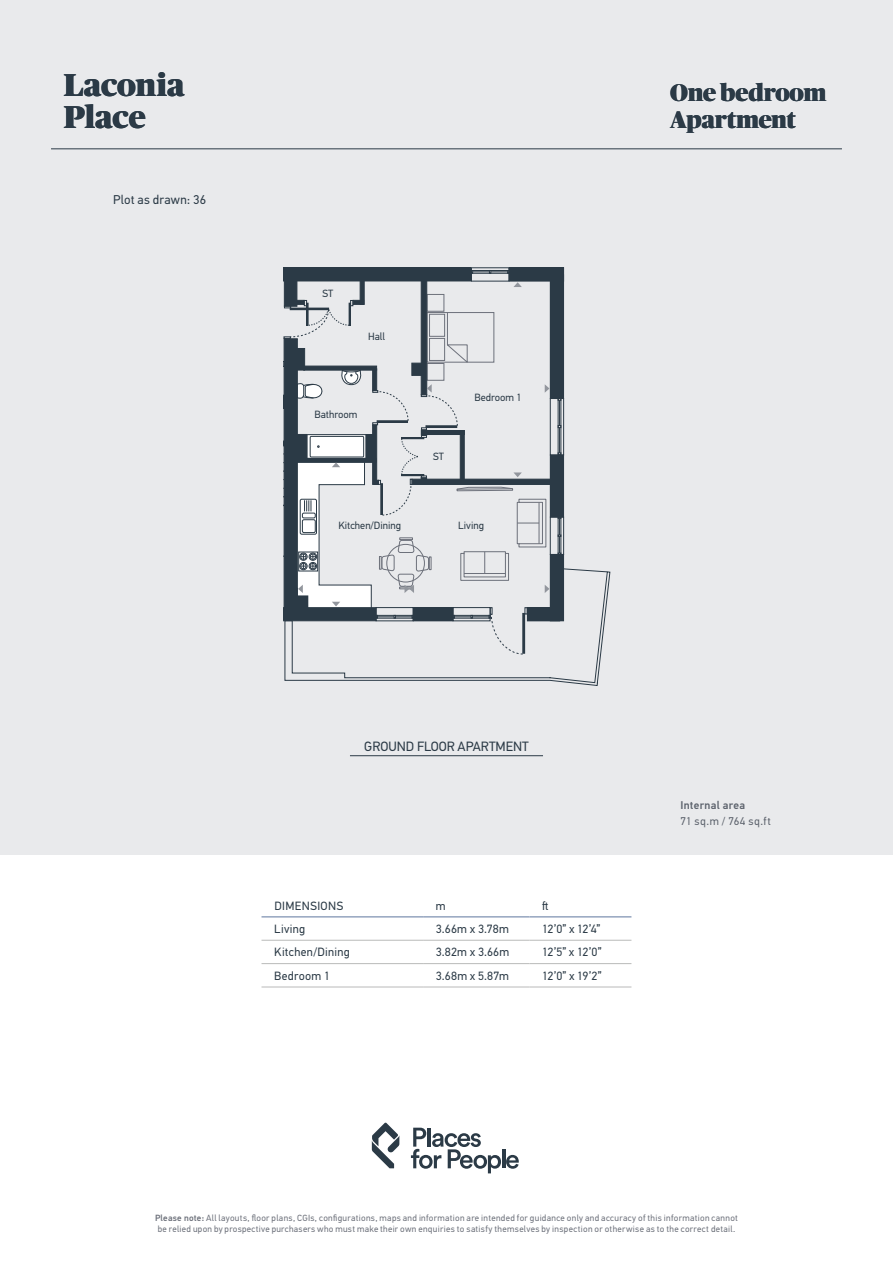
<style>
.page{position:relative;width:893px;height:1263px;background:#fff}
.page>*{position:absolute;margin:0;border:0;box-sizing:border-box;transform-origin:0 0}
.t1{font:900 31.5px/31.5px "Publico";color:#2b3a46}
.t2{font:900 24px "Publico Banner";letter-spacing:-.005em;color:#2b3a46}
.t3{font:13.5px "PF Din Text Std";color:#2b3a46}
.t4{font:12.75px "PF Din Text Std";letter-spacing:.025em;color:#2b3a46}
.t5{font:12px "PF Din Text Std";letter-spacing:.025em;color:#2b3a46}
.t6{font:11.25px "PF Din Text Std";letter-spacing:.045em;color:#5c626c}
.t7{font:500 11.25px "PF Din Text Std";letter-spacing:.025em;color:#5c626c}
.t8{font:10.5px "PF Din Text Std";color:#2b3a46}
.t9{font:9px/10.8px "PF Din Text Std";letter-spacing:.035em;color:#6d717b;text-align:center}
.s1{font-weight:500}
</style>
<div class="page">
<div style="left:0;top:0;width:893px;height:855px;background:#e9eaec"></div>
<svg style="left:411px;top:1128px;width:108px;height:45px"></svg>
<svg style="left:372px;top:1123px;width:27px;height:45px"></svg>
<hr style="left:51px;top:149px;width:791px;height:1px;background:#2b3a46">
<div style="left:427px;top:294px;width:17px;height:17px;border:1px solid #6d717b"></div>
<div style="left:509px;top:268px;width:55px;height:13px;background:#2b3a46"></div>
<div style="left:550px;top:275px;width:14px;height:123px;background:#2b3a46"></div>
<div style="left:284px;top:273px;width:13px;height:33px;background:#2b3a46"></div>
<hr style="left:360px;top:281px;width:4px;height:23px;background:#2b3a46">
<div style="left:421px;top:279px;width:6px;height:116px;background:#2b3a46"></div>
<div style="left:421px;top:278px;width:6px;height:117px;border:1px solid #2b3a46"></div>
<hr style="left:350px;top:755px;width:193px;height:1px;background:#2b3a46">
<svg style="left:284px;top:300px;width:326px;height:386px"></svg>
<svg style="left:284px;top:268px;width:238px;height:19px"></svg>
<hr style="left:261px;top:987px;width:162px;height:1px;background:#b9bab9">
<hr style="left:423px;top:987px;width:106px;height:1px;background:#b9bab9">
<hr style="left:529px;top:987px;width:102px;height:1px;background:#b9bab9">
<hr style="left:261px;top:940px;width:162px;height:1px;background:#b9bab9">
<hr style="left:423px;top:940px;width:106px;height:1px;background:#b9bab9">
<hr style="left:529px;top:940px;width:102px;height:1px;background:#b9bab9">
<hr style="left:261px;top:916px;width:162px;height:1px;background:#94a4bf">
<hr style="left:423px;top:916px;width:106px;height:1px;background:#94a4bf">
<hr style="left:529px;top:916px;width:102px;height:1px;background:#94a4bf">
<hr style="left:261px;top:963px;width:162px;height:1px;background:#b9bab9">
<hr style="left:423px;top:963px;width:106px;height:1px;background:#b9bab9">
<hr style="left:529px;top:963px;width:102px;height:1px;background:#b9bab9">
<p class="t1" style="left:64px;top:69px;width:122px">Laconia<br>Place</p>
<p class="t4" style="left:113px;top:192px;width:94px">Plot as drawn: 36</p>
<p class="t8" style="left:322px;top:287px;width:12px">ST</p>
<p class="t8" style="left:368px;top:330px;width:18px">Hall</p>
<p class="t8" style="left:315px;top:409px;width:44px">Bathroom</p>
<p class="t8" style="left:338px;top:519px;width:64px">Kitchen/Dining</p>
<p class="t8" style="left:433px;top:450px;width:12px">ST</p>
<p class="t8" style="left:475px;top:392px;width:49px">Bedroom 1</p>
<p class="t8" style="left:458px;top:519px;width:27px">Living</p>
<p class="t2" style="left:670px;top:75px;width:158px">One bedroom</p>
<p class="t2" style="left:670px;top:102px;width:127px">Apartment</p>
<p class="t3" style="left:364px;top:738px;width:166px">GROUND FLOOR APARTMENT</p>
<p class="t5" style="left:274px;top:898px;width:70px">DIMENSIONS</p>
<p class="t5" style="left:436px;top:898px;width:11px">m</p>
<p class="t5" style="left:542px;top:898px;width:8px">ft</p>
<p class="t5" style="left:274px;top:922px;width:33px">Living</p>
<p class="t5" style="left:436px;top:922px;width:75px">3.66m x 3.78m</p>
<p class="t5" style="left:542px;top:922px;width:59px">12’0” x 12’4”</p>
<p class="t5" style="left:274px;top:945px;width:77px">Kitchen/Dining</p>
<p class="t5" style="left:436px;top:945px;width:75px">3.82m x 3.66m</p>
<p class="t5" style="left:542px;top:945px;width:61px">12’5” x 12’0”</p>
<p class="t5" style="left:274px;top:968px;width:57px">Bedroom 1</p>
<p class="t5" style="left:436px;top:968px;width:75px">3.68m x 5.87m</p>
<p class="t5" style="left:542px;top:968px;width:61px">12’0” x 19’2”</p>
<p class="t7" style="left:680px;top:799px;width:66px">Internal area</p>
<p class="t6" style="left:680px;top:814px;width:92px">71 sq.m / 764 sq.ft</p>
<p class="t9" style="left:155px;top:1213px;width:584px"><span class="s1">Please note:</span> All layouts, floor plans, CGIs, configurations, maps and information are intended for guidance only and accuracy of this information cannot be relied upon by prospective purchasers who must make their own enquiries to satisfy themselves by inspection or otherwise as to the correct detail.</p>
</div>
